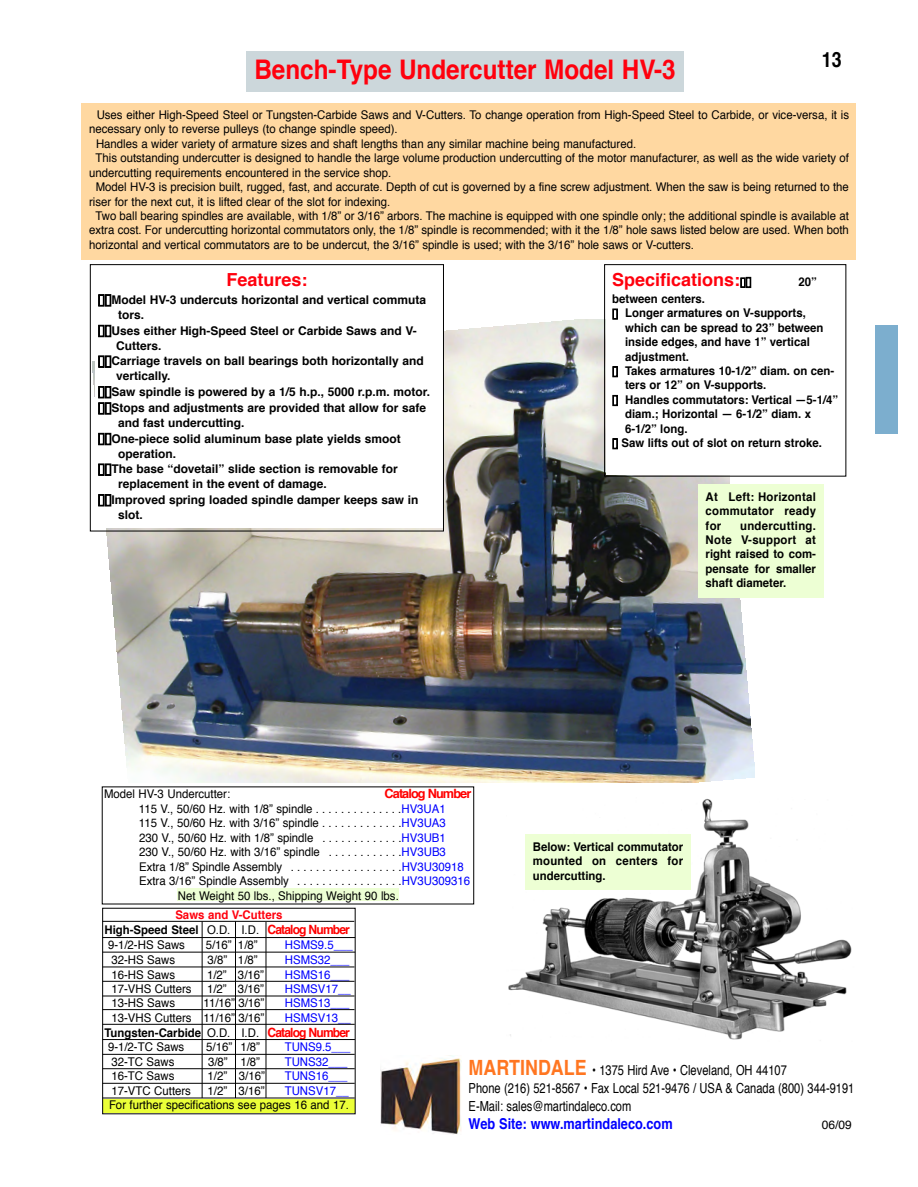
<style>
.page{position:relative;width:918px;height:1187px;background:#fff}
.page>*{position:absolute;margin:0;border:0;box-sizing:border-box;transform-origin:0 0}
.t1{font:700 27px "Helvetica";color:#ff000d;scale:.9 1}
.t2{font:700 21px "Helvetica";color:#000;scale:.85 1}
.t3{font:700 18px "Helvetica";color:#ff000d}
.t4{font:700 15px "Helvetica";color:#00f;scale:.85 1}
.t5{font:13.8px/18px "Helvetica";color:#000;scale:.8 1}
.t6{font:700 12.75px "Helvetica";letter-spacing:-.07em;color:#f00}
.t7{font:12px/15.1px "Helvetica";color:#000;scale:.95 1}
.t8{font:700 12px "Helvetica";color:#000}
.t9{font:700 12px/14.4px "Helvetica";color:#000;text-align:justify;scale:.95 1}
.t10{font:12px "Helvetica";color:#00f;scale:.95 1}
.t11{font:12px "Helvetica";color:#000}
.s1{color:#00f}
.s2{font-weight:700;color:#ff000d}
.s3{font-weight:700}
.s4{font-weight:700;font-size:12.75px;color:#f00}
.s5{font-weight:700;font-size:21px;color:#ff7621}
</style>
<div class="page">
<div style="left:104px;top:1099px;width:251px;height:14px;background:#ebff38"></div>
<div style="left:177px;top:888px;width:221px;height:13px;background:#edffd4"></div>
<img style="left:93px;top:320px;width:662px;height:462px">
<div style="left:606px;top:290px;width:231px;height:184px;background:#fff"></div>
<div style="left:95px;top:268px;width:348px;height:260px;background:#fff"></div>
<img style="left:381px;top:1055px;width:80px;height:79px">
<div style="left:875px;top:325px;width:23px;height:109px;background:#7caece"></div>
<div style="left:247px;top:51px;width:437px;height:41px;background:#ccd7db"></div>
<div style="left:698px;top:484px;width:126px;height:114px;background:#edffd4"></div>
<img style="left:508px;top:799px;width:344px;height:241px">
<div style="left:525px;top:834px;width:166px;height:55px;background:#edffd4"></div>
<svg style="left:102px;top:920px;width:254px;height:178px"></svg>
<div style="left:604px;top:264px;width:242px;height:212px;border:1px solid #000"></div>
<div style="left:82px;top:103px;width:774px;height:156px;background:#ffd8a1"></div>
<div style="left:90px;top:264px;width:354px;height:267px;border:1px solid #000"></div>
<h1 class="t1" style="left:254px;top:58px;width:470px">Bench-Type Undercutter Model HV-3</h1>
<h2 class="t2" style="left:822px;top:50px;width:25px">13</h2>
<p class="t7" style="left:97px;top:108px;width:793px">Uses either High-Speed Steel or Tungsten-Carbide Saws and V-Cutters. To change operation from High-Speed Steel to Carbide, or vice-versa, it is</p>
<p class="t7" style="left:89px;top:123px;width:326px">necessary only to reverse pulleys (to change spindle speed).</p>
<p class="t7" style="left:96px;top:137px;width:570px">Handles a wider variety of armature sizes and shaft lengths than any similar machine being manufactured.</p>
<p class="t7" style="left:96px;top:151px;width:795px">This outstanding undercutter is designed to handle the large volume production undercutting of the motor manufacturer, as well as the wide variety of</p>
<p class="t7" style="left:89px;top:166px;width:320px">undercutting requirements encountered in the service shop.</p>
<p class="t7" style="left:96px;top:180px;width:794px">Model HV-3 is precision built, rugged, fast, and accurate. Depth of cut is governed by a fine screw adjustment. When the saw is being returned to the</p>
<p class="t7" style="left:89px;top:195px;width:319px">riser for the next cut, it is lifted clear of the slot for indexing.</p>
<p class="t7" style="left:95px;top:209px;width:795px">Two ball bearing spindles are available, with 1/8” or 3/16” arbors. The machine is equipped with one spindle only; the additional spindle is available at</p>
<p class="t7" style="left:89px;top:223px;width:801px">extra cost. For undercutting horizontal commutators only, the 1/8” spindle is recommended; with it the 1/8” hole saws listed below are used. When both</p>
<p class="t7" style="left:89px;top:238px;width:638px">horizontal and vertical commutators are to be undercut, the 3/16” spindle is used; with the 3/16” hole saws or V-cutters.</p>
<h3 class="t3" style="left:226px;top:272px;width:82px">Features:</h3>
<p class="t8" style="left:112px;top:295px;width:316px">Model HV-3 undercuts horizontal and vertical commuta</p>
<p class="t8" style="left:118px;top:310px;width:27px">tors.</p>
<p class="t8" style="left:112px;top:325px;width:307px">Uses either High-Speed Steel or Carbide Saws and V-</p>
<p class="t8" style="left:116px;top:340px;width:47px">Cutters.</p>
<p class="t8" style="left:112px;top:356px;width:314px">Carriage travels on ball bearings both horizontally and</p>
<p class="t8" style="left:116px;top:371px;width:56px">vertically.</p>
<p class="t8" style="left:112px;top:387px;width:320px">Saw spindle is powered by a 1/5 h.p., 5000 r.p.m. motor.</p>
<p class="t8" style="left:112px;top:403px;width:316px">Stops and adjustments are provided that allow for safe</p>
<p class="t8" style="left:118px;top:418px;width:128px">and fast undercutting.</p>
<p class="t8" style="left:112px;top:433px;width:291px">One-piece solid aluminum base plate yields smoot</p>
<p class="t8" style="left:118px;top:448px;width:59px">operation.</p>
<p class="t8" style="left:112px;top:464px;width:288px">The base “dovetail” slide section is removable for</p>
<p class="t8" style="left:118px;top:479px;width:210px">replacement in the event of damage.</p>
<p class="t8" style="left:112px;top:495px;width:308px">Improved spring loaded spindle damper keeps saw in</p>
<p class="t8" style="left:118px;top:510px;width:26px">slot.</p>
<h3 class="t3" style="left:612px;top:272px;width:130px">Specifications:</h3>
<p class="t9" style="left:798px;top:275px;width:21px">20”</p>
<p class="t9" style="left:612px;top:292px;width:99px">between centers.</p>
<p class="t9" style="left:625px;top:307px;width:192px">Longer armatures on V-supports,</p>
<p class="t9" style="left:625px;top:321px;width:210px">which can be spread to 23” between</p>
<p class="t9" style="left:625px;top:336px;width:196px">inside edges, and have 1” vertical</p>
<p class="t9" style="left:625px;top:350px;width:69px">adjustment.</p>
<p class="t9" style="left:625px;top:364px;width:222px">Takes armatures 10-1/2” diam. on cen-</p>
<p class="t9" style="left:625px;top:379px;width:150px">ters or 12” on V-supports.</p>
<p class="t9" style="left:625px;top:393px;width:226px">Handles commutators: Vertical —5-1/4”</p>
<p class="t9" style="left:625px;top:408px;width:197px">diam.; Horizontal — 6-1/2” diam. x</p>
<p class="t9" style="left:625px;top:422px;width:67px">6-1/2” long.</p>
<p class="t9" style="left:621px;top:436px;width:213px">Saw lifts out of slot on return stroke.</p>
<p class="t9" style="left:706px;top:490px;width:118px">At Left: Horizontal commutator ready for</p>
<p class="t9" style="left:706px;top:519px;width:118px;text-indent:34px">undercutting.<br>Note V-support at right raised to com&shy;pensate for smaller shaft diameter.</p>
<p class="t7" style="left:104px;top:787px;width:134px">Model HV-3 Undercutter:</p>
<p class="t6" style="left:385px;top:788px;width:88px">Catalog Number</p>
<p class="t7" style="left:139px;top:802px;width:325px">115 V., 50/60 Hz. with 1/8” spindle . . . . . . . . . . . . . .<span class="s1">HV3UA1</span></p>
<p class="t7" style="left:139px;top:816px;width:325px">115 V., 50/60 Hz. with 3/16” spindle . . . . . . . . . . . . .<span class="s1">HV3UA3</span></p>
<p class="t7" style="left:139px;top:831px;width:325px">230 V., 50/60 Hz. with 1/8” spindle . . . . . . . . . . . . .<span class="s1">HV3UB1</span></p>
<p class="t7" style="left:139px;top:845px;width:325px">230 V., 50/60 Hz. with 3/16” spindle . . . . . . . . . . . .<span class="s1">HV3UB3</span></p>
<p class="t7" style="left:139px;top:860px;width:343px">Extra 1/8” Spindle Assembly . . . . . . . . . . . . . . . . . .<span class="s1">HV3U30918</span></p>
<p class="t7" style="left:139px;top:874px;width:350px">Extra 3/16” Spindle Assembly . . . . . . . . . . . . . . . . .<span class="s1">HV3U309316</span></p>
<p class="t7" style="left:178px;top:888px;width:234px">Net Weight 50 lbs., Shipping Weight 90 lbs.</p>
<p class="t7" style="left:105px;top:908px;width:260px;text-indent:71px"><span class="s2">Saws and V-Cutters<br></span><span class="s3">High-Speed Steel</span> O.D. I.D. <span class="s4">Catalog Number<br></span>9-1/2-HS Saws</p>
<p class="t7" style="left:206px;top:938px;width:56px">5/16” 1/8”</p>
<p class="t10" style="left:285px;top:940px;width:73px">HSMS9.5___</p>
<p class="t7" style="left:111px;top:953px;width:69px">32-HS Saws</p>
<p class="t7" style="left:208px;top:953px;width:54px">3/8” 1/8”</p>
<p class="t10" style="left:285px;top:954px;width:70px">HSMS32___</p>
<p class="t7" style="left:111px;top:967px;width:69px">16-HS Saws</p>
<p class="t7" style="left:207px;top:967px;width:61px">1/2” 3/16”</p>
<p class="t10" style="left:285px;top:969px;width:70px">HSMS16___</p>
<p class="t7" style="left:111px;top:982px;width:86px">17-VHS Cutters</p>
<p class="t7" style="left:207px;top:982px;width:61px">1/2” 3/16”</p>
<p class="t10" style="left:285px;top:983px;width:71px">HSMSV17__</p>
<p class="t7" style="left:111px;top:996px;width:69px">13-HS Saws</p>
<p class="t7" style="left:204px;top:996px;width:66px">11/16” 3/16”</p>
<p class="t10" style="left:285px;top:998px;width:70px">HSMS13___</p>
<p class="t7" style="left:111px;top:1011px;width:163px">13-VHS Cutters 11/16” 3/16”</p>
<p class="t7" style="left:105px;top:1011px;width:261px;text-align:justify;text-indent:180px"><span class="s1">HSMSV13__ </span><span class="s3">Tungsten-Carbide</span> O.D. I.D. <span class="s4">Catalog Number </span>9-1/2-TC Saws</p>
<p class="t7" style="left:206px;top:1040px;width:58px">5/16” 1/8”</p>
<p class="t10" style="left:285px;top:1042px;width:71px">TUNS9.5___</p>
<p class="t9" style="left:533px;top:840px;width:160px">Below: Vertical commutator mounted on centers for undercutting.</p>
<p class="t7" style="left:111px;top:1055px;width:68px">32-TC Saws</p>
<p class="t7" style="left:208px;top:1055px;width:56px">3/8” 1/8”</p>
<p class="t10" style="left:285px;top:1056px;width:68px">TUNS32___</p>
<p class="t7" style="left:112px;top:1069px;width:68px">16-TC Saws</p>
<p class="t7" style="left:208px;top:1069px;width:62px">1/2” 3/16”</p>
<p class="t10" style="left:285px;top:1071px;width:68px">TUNS16___</p>
<p class="t7" style="left:112px;top:1083px;width:85px">17-VTC Cutters</p>
<p class="t7" style="left:208px;top:1083px;width:61px">1/2” 3/16”</p>
<p class="t10" style="left:285px;top:1085px;width:69px">TUNSV17__</p>
<p class="t7" style="left:109px;top:1098px;width:254px">For further specifications see pages 16 and 17.</p>
<p class="t5" style="left:469px;top:1062px;width:484px"><span class="s5">MARTINDALE</span> • 1375 Hird Ave • Cleveland, OH 44107<br>Phone (216) 521-8567 • Fax Local 521-9476 / USA &amp; Canada (800) 344-9191<br>E-Mail: sales@martindaleco.com</p>
<p class="t4" style="left:469px;top:1117px;width:242px">Web Site: www.martindaleco.com</p>
<p class="t11" style="left:822px;top:1120px;width:32px">06/09</p>
</div>
